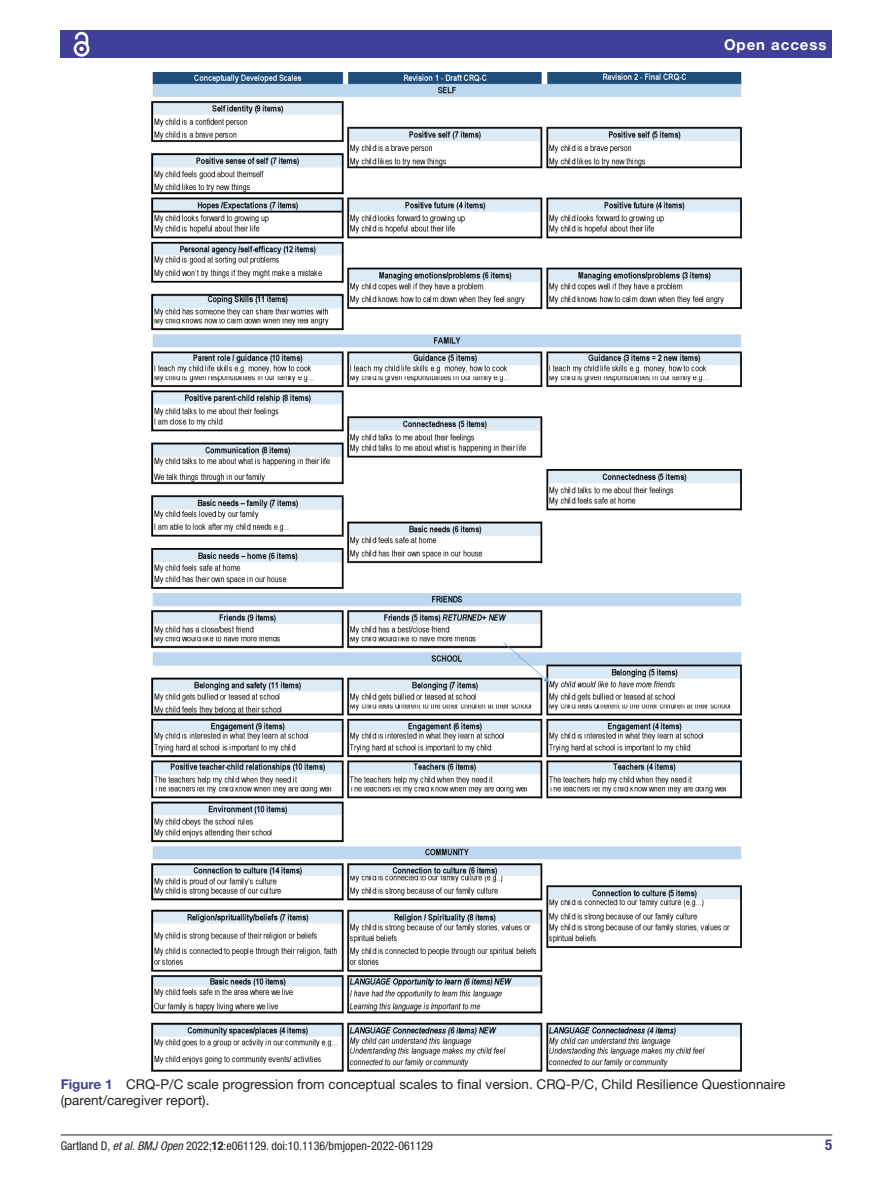
<style>
.page{position:relative;width:893px;height:1191px;background:#fff}
.page>*{position:absolute;margin:0;border:0;box-sizing:border-box;transform-origin:0 0}
.t1{font:700 15px "Helvetica Neue LT Std";letter-spacing:.065em;color:#fff}
.t2{font:700 condensed 15px "Helvetica Neue LT Std";color:#414099}
.t3{font:13.5px/16.2px "Helvetica Neue LT Std";color:#231f20}
.t4{font:condensed 12px "Helvetica Neue LT Std";color:#231f20}
.s1{font-weight:700;color:#414099}
.s2{font-style:italic}
.s3{font-weight:700}
</style>
<div class="page">
<hr style="left:61px;top:1134px;width:771px;height:1px;background:#231f20">
<div style="left:61px;top:31px;width:771px;height:27px;background:#414099"></div>
<svg style="left:73px;top:31px;width:17px;height:26px"></svg>
<img style="left:151px;top:73px;width:591px;height:998px">
<p class="t1" style="left:724px;top:35px;width:104px">Open access</p>
<p class="t3" style="left:61px;top:1075px;width:726px"><span class="s1">Figure 1</span> CRQ-P/C scale progression from conceptual scales to final version. CRQ-P/C, Child Resilience Questionnaire (parent/caregiver report).</p>
<p class="t4" style="left:61px;top:1138px;width:374px">Gartland D, <span class="s2">et al</span>. <span class="s2">BMJ Open</span> 2022;<span class="s3">12</span>:e061129. doi:10.1136/bmjopen-2022-061129</p>
<p class="t2" style="left:825px;top:1135px;width:9px">5</p>
</div>
